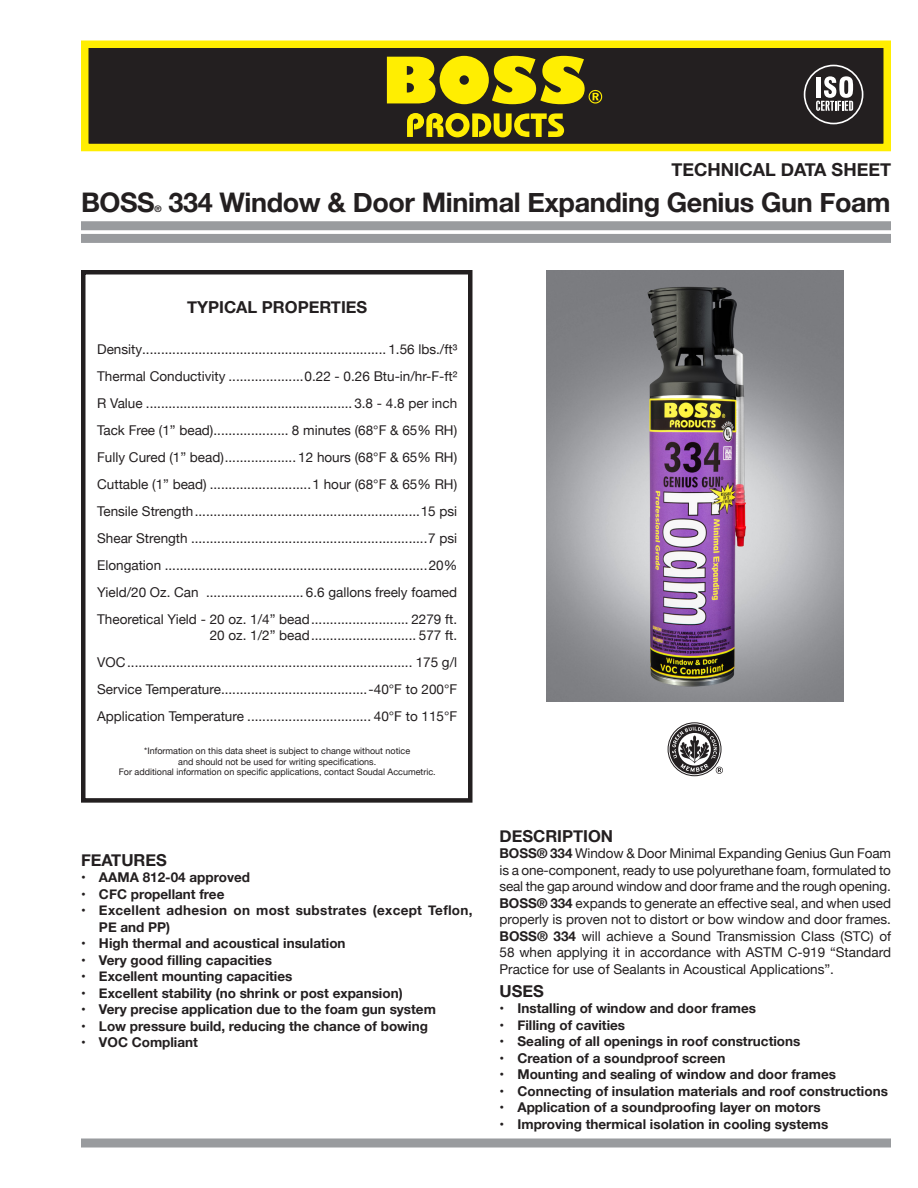
<style>
.page{position:relative;width:918px;height:1188px;background:#fff}
.page>*{position:absolute;margin:0;border:0;box-sizing:border-box;transform-origin:0 0}
.t1{font:700 27px "Helvetica Neue";letter-spacing:-.015em;color:#231f20}
.t2{font:700 18px "Helvetica Neue";color:#231f20}
.t3{font:700 16.5px "Helvetica Neue";color:#231f20}
.t4{font:13.5px/16.5px "Helvetica Neue";color:#231f20;text-align:justify}
.t5{font:700 13.5px "Helvetica Neue";color:#231f20}
.t6{font:700 13.5px/16.5px "Helvetica Neue";letter-spacing:.02em;color:#231f20}
.t7{font:9px "Helvetica Neue";color:#231f20}
.t8{font:700 9px "Helvetica Neue";color:#231f20}
.s1{color:#fff}
.s2{font-weight:700}
</style>
<div class="page">
<div style="left:81px;top:270px;width:391px;height:533px;border:4px solid #231f20"></div>
<img style="left:547px;top:270px;width:297px;height:432px">
<svg style="left:668px;top:722px;width:55px;height:54px"></svg>
<div style="left:81px;top:1138px;width:810px;height:10px;background:#999b9e"></div>
<div style="left:81px;top:221px;width:810px;height:9px;background:#999b9e"></div>
<div style="left:81px;top:234px;width:810px;height:9px;background:#999b9e"></div>
<div style="left:85px;top:44px;width:802px;height:104px;background:#231f20"></div>
<div style="left:81px;top:41px;width:810px;height:110px;border:8px solid #ffee01"></div>
<svg style="left:407px;top:113px;width:157px;height:24px"></svg>
<svg style="left:387px;top:56px;width:215px;height:48px"></svg>
<div style="left:804px;top:65px;width:59px;height:59px;border:3px solid #fff;border-radius:50%"></div>
<div style="left:805px;top:66px;width:57px;height:57px;background:#231f20;border-radius:50%"></div>
<svg style="left:816px;top:76px;width:37px;height:35px"></svg>
<p class="t2" style="left:672px;top:155px;width:221px">TECHNICAL DATA SHEET</p>
<p class="t1" style="left:169px;top:181px;width:724px">334 Window &amp; Door Minimal Expanding Genius Gun Foam</p>
<p class="t1" style="left:81px;top:181px;width:75px">BOSS</p>
<p class="t8" style="left:154px;top:201px;width:9px">®</p>
<p class="t3" style="left:187px;top:295px;width:182px">TYPICAL PROPERTIES</p>
<p class="t4" style="left:97px;top:342px;width:362px">Density................................................................. 1.56 lbs./ft³</p>
<p class="t4" style="left:97px;top:369px;width:362px">Thermal Conductivity ....................0.22 - 0.26 Btu-in/hr-F-ft²</p>
<p class="t4" style="left:97px;top:396px;width:362px">R Value ....................................................... 3.8 - 4.8 per inch</p>
<p class="t4" style="left:97px;top:423px;width:362px">Tack Free (1” bead).................... 8 minutes (68°F &amp; 65% RH)</p>
<p class="t4" style="left:97px;top:450px;width:362px">Fully Cured (1” bead)................... 12 hours (68°F &amp; 65% RH)</p>
<p class="t4" style="left:97px;top:477px;width:362px">Cuttable (1” bead) ...........................1 hour (68°F &amp; 65% RH)</p>
<p class="t4" style="left:97px;top:504px;width:362px">Tensile Strength............................................................15 psi</p>
<p class="t4" style="left:97px;top:531px;width:362px">Shear Strength ...............................................................7 psi</p>
<p class="t4" style="left:97px;top:558px;width:361px">Elongation ......................................................................20%</p>
<p class="t4" style="left:97px;top:585px;width:362px">Yield/20 Oz. Can .......................... 6.6 gallons freely foamed</p>
<p class="t4" style="left:97px;top:612px;width:362px">Theoretical Yield - 20 oz. 1/4” bead.......................... 2279 ft.</p>
<p class="t4" style="left:97px;top:628px;width:362px"><span class="s1">Theoretical Yield -</span> 20 oz. 1/2” bead............................ 577 ft.</p>
<p class="t4" style="left:97px;top:655px;width:362px">VOC............................................................................ 175 g/l</p>
<p class="t4" style="left:97px;top:682px;width:362px">Service Temperature.......................................-40°F to 200°F</p>
<p class="t4" style="left:97px;top:709px;width:362px">Application Temperature ................................. 40°F to 115°F</p>
<p class="t7" style="left:144px;top:745px;width:268px">*Information on this data sheet is subject to change without notice</p>
<p class="t7" style="left:178px;top:755px;width:200px">and should not be used for writing specifications.</p>
<p class="t7" style="left:119px;top:766px;width:319px">For additional information on specific applications, contact Soudal Accumetric.</p>
<p class="t3" style="left:81px;top:847px;width:87px">FEATURES</p>
<p class="t5" style="left:81px;top:867px;width:171px">• AAMA 812-04 approved</p>
<p class="t5" style="left:81px;top:883px;width:145px">• CFC propellant free</p>
<p class="t6" style="left:99px;top:903px;width:375px;text-indent:-18px">• Excellent adhesion on most substrates (except Teflon,<br>PE and PP)</p>
<p class="t5" style="left:81px;top:933px;width:266px">• High thermal and acoustical insulation</p>
<p class="t5" style="left:81px;top:949px;width:192px">• Very good filling capacities</p>
<p class="t5" style="left:81px;top:966px;width:213px">• Excellent mounting capacities</p>
<p class="t5" style="left:81px;top:982px;width:323px">• Excellent stability (no shrink or post expansion)</p>
<p class="t5" style="left:81px;top:999px;width:356px">• Very precise application due to the foam gun system</p>
<p class="t5" style="left:81px;top:1015px;width:348px">• Low pressure build, reducing the chance of bowing</p>
<p class="t5" style="left:81px;top:1032px;width:118px">• VOC Compliant</p>
<p class="t3" style="left:500px;top:823px;width:115px">DESCRIPTION</p>
<p class="t4" style="left:500px;top:846px;width:393px"><span class="s2">BOSS® 334</span> Window &amp; Door Minimal Expanding Genius Gun Foam is a one-component, ready to use polyurethane foam, formulated to seal the gap around window and door frame and the rough opening.<br><span class="s2">BOSS® 334</span> expands to generate an effective seal, and when used properly is proven not to distort or bow window and door frames.<br><span class="s2">BOSS® 334</span> will achieve a Sound Transmission Class (STC) of 58 when applying it in accordance with ASTM C-919 “Standard Practice for use of Sealants in Acoustical Applications”.</p>
<p class="t3" style="left:500px;top:978px;width:46px">USES</p>
<p class="t5" style="left:500px;top:998px;width:258px">• Installing of window and door frames</p>
<p class="t5" style="left:500px;top:1015px;width:127px">• Filling of cavities</p>
<p class="t5" style="left:500px;top:1031px;width:302px">• Sealing of all openings in roof constructions</p>
<p class="t5" style="left:500px;top:1048px;width:228px">• Creation of a soundproof screen</p>
<p class="t5" style="left:500px;top:1064px;width:338px">• Mounting and sealing of window and door frames</p>
<p class="t5" style="left:500px;top:1081px;width:390px">• Connecting of insulation materials and roof constructions</p>
<p class="t5" style="left:500px;top:1097px;width:323px">• Application of a soundproofing layer on motors</p>
<p class="t5" style="left:500px;top:1114px;width:330px">• Improving thermical isolation in cooling systems</p>
</div>
